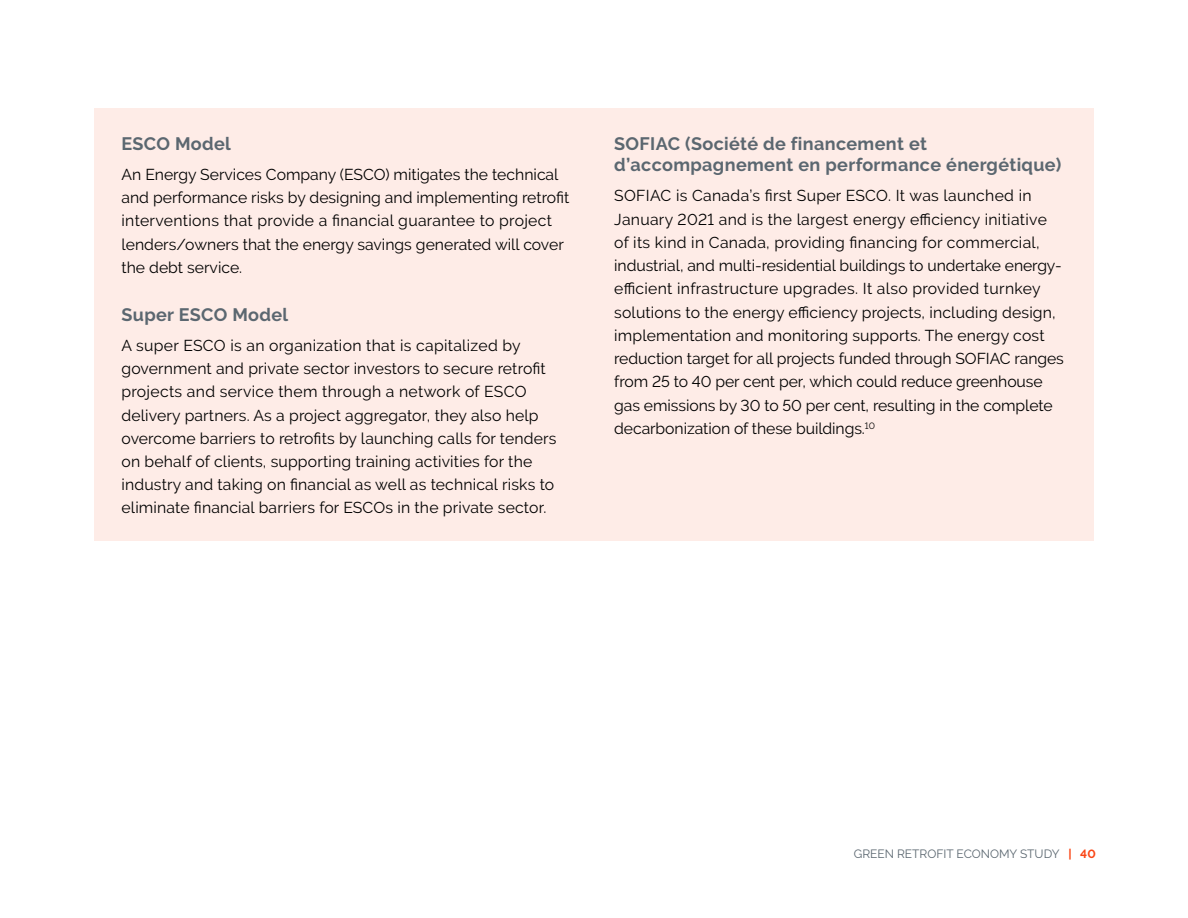
<style>
.page{position:relative;width:1188px;height:918px;background:#fff}
.page>*{position:absolute;margin:0;border:0;box-sizing:border-box;transform-origin:0 0}
.Grey_Bold_-_Body_Sub{font:18px/21.6px "Raleway Bold Lining Figs";letter-spacing:.02em;color:#5b6770}
.Body{font:15.75px/23.2px "Raleway Regular Lining Figs";letter-spacing:.01em;color:#000}
.t1{font:12px "Raleway";color:#5b6770}
.s1{font-family:"Raleway Bold Lining Figs";color:#fa4616}
</style>
<div class="page">
<div style="left:94px;top:108px;width:500px;height:433px;background:#feece7"></div>
<div style="left:594px;top:108px;width:500px;height:433px;background:#feece7"></div>
<p class="Grey_Bold_-_Body_Sub" style="left:122px;top:133px;width:111px">ESCO Model</p>
<p class="Body" style="left:122px;top:163px;width:449px">An Energy Services Company (ESCO) mitigates the technical and performance risks by designing and implementing retrofit interventions that provide a financial guarantee to project lenders/owners that the energy savings generated will cover the debt service.</p>
<p class="Grey_Bold_-_Body_Sub" style="left:122px;top:304px;width:168px">Super ESCO Model</p>
<p class="Body" style="left:122px;top:334px;width:436px">A super ESCO is an organization that is capitalized by government and private sector investors to secure retrofit projects and service them through a network of ESCO delivery partners. As a project aggregator, they also help overcome barriers to retrofits by launching calls for tenders on behalf of clients, supporting training activities for the industry and taking on financial as well as technical risks to eliminate financial barriers for ESCOs in the private sector.</p>
<p class="Grey_Bold_-_Body_Sub" style="left:614px;top:133px;width:449px">SOFIAC (Société de financement et d’accompagnement en performance énergétique)</p>
<p class="Body" style="left:614px;top:184px;width:451px">SOFIAC is Canada’s first Super ESCO. It was launched in January 2021 and is the largest energy efficiency initiative of its kind in Canada, providing financing for commercial, industrial, and multi-residential buildings to undertake energy&shy;efficient infrastructure upgrades. It also provided turnkey solutions to the energy efficiency projects, including design, implementation and monitoring supports. The energy cost reduction target for all projects funded through SOFIAC ranges from 25 to 40 per cent per, which could reduce greenhouse gas emissions by 30 to 50 per cent, resulting in the complete decarbonization of these buildings.<sup>10</sup></p>
<p class="t1" style="left:854px;top:847px;width:243px">GREEN RETROFIT ECONOMY STUDY <span class="s1">| 40</span></p>
</div>
